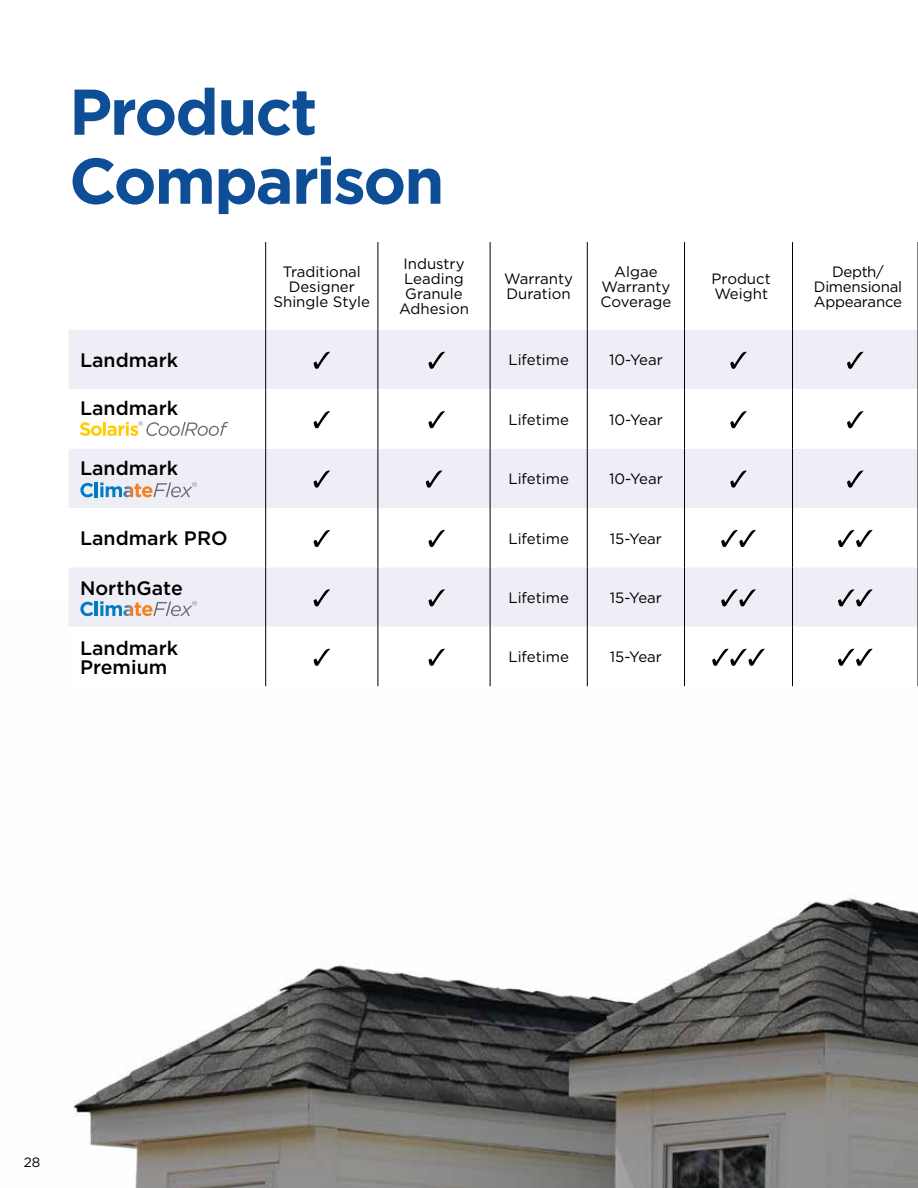
<style>
.page{position:relative;width:918px;height:1188px;background:#fff}
.page>*{position:absolute;margin:0;border:0;box-sizing:border-box;transform-origin:0 0}
.t1{font:700 64.5px/69px "Gotham";letter-spacing:-.03em;color:#0e4e96}
.t2{font:500 19.5px/19.5px "Gotham";color:#000}
.t3{font:15px/15px "Gotham";color:#000;text-align:center}
.t4{font:13.5px "Gotham";color:#000}
</style>
<div class="page">
<img style="left:73px;top:686px;width:845px;height:502px">
<div style="left:69px;top:330px;width:848px;height:59px;background:#eeeef6"></div>
<svg style="left:69px;top:389px;width:848px;height:297px"></svg>
<hr style="left:265px;top:242px;width:1px;height:88px;background:#000">
<hr style="left:378px;top:242px;width:1px;height:88px;background:#000">
<hr style="left:490px;top:242px;width:1px;height:88px;background:#000">
<hr style="left:587px;top:242px;width:1px;height:88px;background:#000">
<hr style="left:684px;top:242px;width:1px;height:88px;background:#000">
<hr style="left:792px;top:242px;width:1px;height:88px;background:#000">
<hr style="left:917px;top:242px;width:1px;height:88px;background:#000">
<hr style="left:265px;top:330px;width:1px;height:59px;background:#000">
<hr style="left:378px;top:330px;width:1px;height:59px;background:#000">
<hr style="left:490px;top:330px;width:1px;height:59px;background:#000">
<hr style="left:587px;top:330px;width:1px;height:59px;background:#000">
<hr style="left:684px;top:330px;width:1px;height:59px;background:#000">
<hr style="left:792px;top:330px;width:1px;height:59px;background:#000">
<hr style="left:917px;top:330px;width:1px;height:59px;background:#000">
<hr style="left:265px;top:389px;width:1px;height:60px;background:#000">
<hr style="left:378px;top:389px;width:1px;height:60px;background:#000">
<hr style="left:490px;top:389px;width:1px;height:60px;background:#000">
<hr style="left:587px;top:389px;width:1px;height:60px;background:#000">
<hr style="left:684px;top:389px;width:1px;height:60px;background:#000">
<hr style="left:792px;top:389px;width:1px;height:60px;background:#000">
<hr style="left:917px;top:389px;width:1px;height:60px;background:#000">
<hr style="left:265px;top:449px;width:1px;height:59px;background:#000">
<hr style="left:378px;top:449px;width:1px;height:59px;background:#000">
<hr style="left:490px;top:449px;width:1px;height:59px;background:#000">
<hr style="left:587px;top:449px;width:1px;height:59px;background:#000">
<hr style="left:684px;top:449px;width:1px;height:59px;background:#000">
<hr style="left:792px;top:449px;width:1px;height:59px;background:#000">
<hr style="left:917px;top:449px;width:1px;height:59px;background:#000">
<hr style="left:265px;top:508px;width:1px;height:59px;background:#000">
<hr style="left:378px;top:508px;width:1px;height:59px;background:#000">
<hr style="left:490px;top:508px;width:1px;height:59px;background:#000">
<hr style="left:587px;top:508px;width:1px;height:59px;background:#000">
<hr style="left:684px;top:508px;width:1px;height:59px;background:#000">
<hr style="left:792px;top:508px;width:1px;height:59px;background:#000">
<hr style="left:917px;top:508px;width:1px;height:59px;background:#000">
<hr style="left:265px;top:567px;width:1px;height:60px;background:#000">
<hr style="left:378px;top:567px;width:1px;height:60px;background:#000">
<hr style="left:490px;top:567px;width:1px;height:60px;background:#000">
<hr style="left:587px;top:567px;width:1px;height:60px;background:#000">
<hr style="left:684px;top:567px;width:1px;height:60px;background:#000">
<hr style="left:792px;top:567px;width:1px;height:60px;background:#000">
<hr style="left:917px;top:567px;width:1px;height:60px;background:#000">
<hr style="left:265px;top:627px;width:1px;height:59px;background:#000">
<hr style="left:378px;top:627px;width:1px;height:59px;background:#000">
<hr style="left:490px;top:627px;width:1px;height:59px;background:#000">
<hr style="left:587px;top:627px;width:1px;height:59px;background:#000">
<hr style="left:684px;top:627px;width:1px;height:59px;background:#000">
<hr style="left:792px;top:627px;width:1px;height:59px;background:#000">
<hr style="left:917px;top:627px;width:1px;height:59px;background:#000">
<svg style="left:314px;top:352px;width:16px;height:17px"></svg>
<svg style="left:429px;top:352px;width:16px;height:17px"></svg>
<svg style="left:730px;top:352px;width:17px;height:17px"></svg>
<svg style="left:847px;top:352px;width:16px;height:17px"></svg>
<svg style="left:314px;top:411px;width:16px;height:17px"></svg>
<svg style="left:429px;top:411px;width:16px;height:17px"></svg>
<svg style="left:730px;top:411px;width:17px;height:17px"></svg>
<svg style="left:847px;top:411px;width:16px;height:17px"></svg>
<svg style="left:314px;top:470px;width:16px;height:18px"></svg>
<svg style="left:426px;top:470px;width:16px;height:18px"></svg>
<svg style="left:730px;top:470px;width:17px;height:18px"></svg>
<svg style="left:847px;top:470px;width:16px;height:18px"></svg>
<svg style="left:314px;top:530px;width:16px;height:17px"></svg>
<svg style="left:429px;top:530px;width:16px;height:17px"></svg>
<svg style="left:721px;top:530px;width:35px;height:17px"></svg>
<svg style="left:838px;top:530px;width:34px;height:17px"></svg>
<svg style="left:314px;top:589px;width:16px;height:17px"></svg>
<svg style="left:429px;top:589px;width:16px;height:17px"></svg>
<svg style="left:721px;top:589px;width:35px;height:17px"></svg>
<svg style="left:838px;top:589px;width:34px;height:17px"></svg>
<svg style="left:314px;top:649px;width:16px;height:17px"></svg>
<svg style="left:429px;top:649px;width:16px;height:17px"></svg>
<svg style="left:712px;top:649px;width:53px;height:17px"></svg>
<svg style="left:838px;top:649px;width:34px;height:17px"></svg>
<svg style="left:80px;top:602px;width:13px;height:14px"></svg>
<hr style="left:95px;top:601px;width:3px;height:15px;background:#007bc3">
<svg style="left:100px;top:601px;width:97px;height:15px"></svg>
<svg style="left:80px;top:483px;width:13px;height:14px"></svg>
<hr style="left:95px;top:483px;width:3px;height:14px;background:#007bc3">
<svg style="left:100px;top:482px;width:97px;height:15px"></svg>
<svg style="left:80px;top:421px;width:148px;height:15px"></svg>
<h1 class="t1" style="left:69px;top:77px;width:377px">Product<br>Comparison</h1>
<p class="t3" style="left:274px;top:264px;width:98px">Traditional<br>Designer<br>Shingle Style</p>
<p class="t3" style="left:399px;top:256px;width:71px">Industry<br>Leading<br>Granule<br>Adhesion</p>
<p class="t3" style="left:504px;top:271px;width:70px;text-align:left">Warranty<br>Duration</p>
<p class="t3" style="left:601px;top:264px;width:72px">Algae<br>Warranty<br>Coverage</p>
<p class="t3" style="left:712px;top:271px;width:61px;text-align:left">Product<br>Weight</p>
<p class="t3" style="left:814px;top:264px;width:90px">Depth/<br>Dimensional<br>Appearance</p>
<h2 class="t2" style="left:80px;top:350px;width:100px">Landmark</h2>
<p class="t3" style="left:508px;top:352px;width:62px">Lifetime</p>
<p class="t3" style="left:609px;top:352px;width:55px">10-Year</p>
<h2 class="t2" style="left:80px;top:399px;width:100px">Landmark</h2>
<p class="t3" style="left:508px;top:412px;width:62px">Lifetime</p>
<p class="t3" style="left:609px;top:412px;width:55px">10-Year</p>
<h2 class="t2" style="left:80px;top:458px;width:100px">Landmark</h2>
<p class="t3" style="left:508px;top:471px;width:62px">Lifetime</p>
<p class="t3" style="left:609px;top:471px;width:55px">10-Year</p>
<h2 class="t2" style="left:80px;top:529px;width:149px">Landmark PRO</h2>
<p class="t3" style="left:508px;top:531px;width:62px">Lifetime</p>
<p class="t3" style="left:610px;top:531px;width:54px">15-Year</p>
<h2 class="t2" style="left:80px;top:578px;width:104px">NorthGate</h2>
<p class="t3" style="left:508px;top:590px;width:62px">Lifetime</p>
<p class="t3" style="left:610px;top:590px;width:54px">15-Year</p>
<h2 class="t2" style="left:80px;top:638px;width:100px">Landmark<br>Premium</h2>
<p class="t3" style="left:508px;top:649px;width:62px">Lifetime</p>
<p class="t3" style="left:610px;top:649px;width:54px">15-Year</p>
<p class="t4" style="left:24px;top:1153px;width:18px">28</p>
</div>
